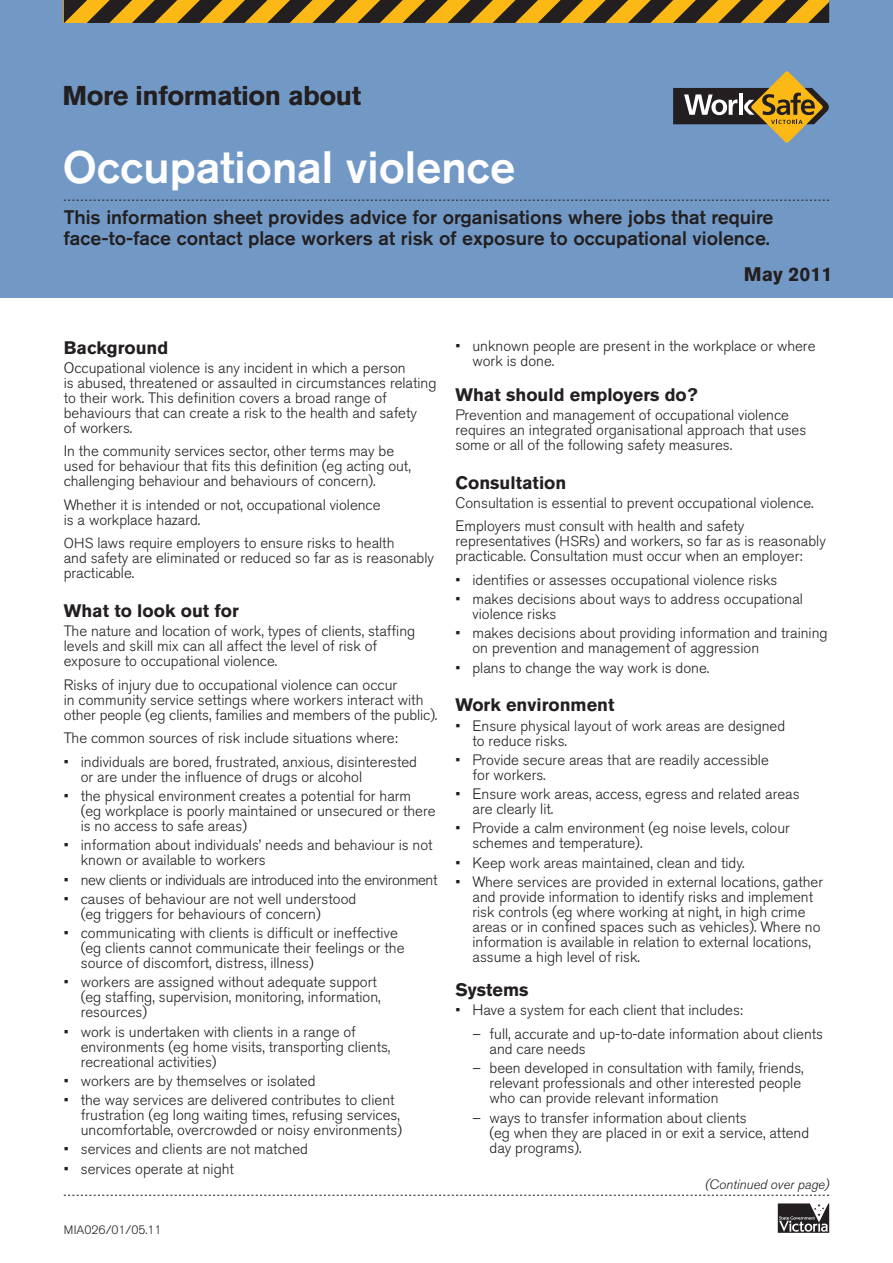
<style>
.page{position:relative;width:893px;height:1263px;background:#fff}
.page>*{position:absolute;margin:0;border:0;box-sizing:border-box;transform-origin:0 0}
.t1{font:500 45px "Akzidenz Grotesk BE";color:#fff}
.t2{font:700 27px "Akzidenz Grotesk BE";letter-spacing:-.02em;color:#231f20}
.t3{font:500 19.5px/20.2px "Akzidenz Grotesk BE";color:#231f20}
.t4{font:700 19.5px "Akzidenz Grotesk BE";color:#231f20}
.t5{font:700 18px "Akzidenz Grotesk BE";color:#231f20}
.t6{font:300 15px/15px "Akzidenz Grotesk BE";color:#231f20}
.t7{font:300 15px "Akzidenz Grotesk BE";letter-spacing:-.025em;color:#231f20}
.t8{font:italic 300 13.5px "Akzidenz Grotesk BE";color:#231f20}
.t9{font:300 12.15px "Akzidenz Grotesk BE";color:#231f20}
.s1{font-size:14.25px}
</style>
<div class="page">
<div style="left:0;top:0;width:893px;height:298px;background:#7299c6"></div>
<svg style="left:64px;top:1195px;width:765px;height:1px"></svg>
<svg style="left:778px;top:1203px;width:51px;height:30px;background:#605d5e"></svg>
<svg style="left:64px;top:0;width:765px;height:23px;background:#906c19"></svg>
<svg style="left:64px;top:200px;width:765px;height:1px"></svg>
<svg style="left:673px;top:71px;width:156px;height:72px"></svg>
<hr style="left:739px;top:93px;width:4px;height:22px;background:#fff">
<h2 class="t2" style="left:63px;top:80px;width:300px">More information about</h2>
<h1 class="t1" style="left:62px;top:139px;width:454px">Occupational violence</h1>
<h3 class="t3" style="left:64px;top:207px;width:711px">This information sheet provides advice for organisations where jobs that require face-to-face contact place workers at risk of exposure to occupational violence.</h3>
<h3 class="t4" style="left:744px;top:263px;width:90px">May 2011</h3>
<p class="t5" style="left:64px;top:337px;width:106px">Background</p>
<p class="t6" style="left:64px;top:361px;width:374px">Occupational violence is any incident in which a person<br>is abused, threatened or assaulted in circumstances relating to their work. This definition covers a broad range of behaviours that can create a risk to the health and safety<br>of workers.</p>
<p class="t6" style="left:64px;top:444px;width:349px">In the community services sector, other terms may be used for behaviour that fits this definition (eg acting out, challenging behaviour and behaviours of concern).</p>
<p class="t6" style="left:64px;top:498px;width:318px">Whether it is intended or not, occupational violence is a workplace hazard.</p>
<p class="t6" style="left:64px;top:536px;width:372px"><span class="s1">OHS</span> laws require employers to ensure risks to health<br>and safety are eliminated or reduced so far as is reasonably practicable.</p>
<p class="t5" style="left:64px;top:600px;width:177px">What to look out for</p>
<p class="t6" style="left:64px;top:624px;width:353px">The nature and location of work, types of clients, staffing levels and skill mix can all affect the level of risk of exposure to occupational violence.</p>
<p class="t6" style="left:64px;top:677px;width:375px">Risks of injury due to occupational violence can occur<br>in community service settings where workers interact with other people (eg clients, families and members of the public).</p>
<p class="t6" style="left:64px;top:731px;width:336px">The common sources of risk include situations where:</p>
<p class="t6" style="left:81px;top:754px;width:338px;text-indent:-17px">• individuals are bored, frustrated, anxious, disinterested or are under the influence of drugs or alcohol</p>
<p class="t6" style="left:81px;top:789px;width:356px;text-indent:-17px">• the physical environment creates a potential for harm<br>(eg workplace is poorly maintained or unsecured or there is no access to safe areas)</p>
<p class="t6" style="left:81px;top:838px;width:353px;text-indent:-17px">• information about individuals’ needs and behaviour is not known or available to workers</p>
<p class="t7" style="left:64px;top:871px;width:375px">• new clients or individuals are introduced into the environment</p>
<p class="t6" style="left:81px;top:891px;width:277px;text-indent:-17px">• causes of behaviour are not well understood (eg triggers for behaviours of concern)</p>
<p class="t6" style="left:81px;top:926px;width:325px;text-indent:-17px">• communicating with clients is difficult or ineffective (eg clients cannot communicate their feelings or the source of discomfort, distress, illness)</p>
<p class="t6" style="left:81px;top:975px;width:301px;text-indent:-17px">• workers are assigned without adequate support (eg staffing, supervision, monitoring, information, resources)</p>
<p class="t6" style="left:81px;top:1024px;width:311px;text-indent:-17px">• work is undertaken with clients in a range of environments (eg home visits, transporting clients, recreational activities)</p>
<p class="t6" style="left:64px;top:1073px;width:253px">• workers are by themselves or isolated</p>
<p class="t6" style="left:81px;top:1093px;width:323px;text-indent:-17px">• the way services are delivered contributes to client frustration (eg long waiting times, refusing services, uncomfortable, overcrowded or noisy environments)</p>
<p class="t6" style="left:64px;top:1142px;width:246px">• services and clients are not matched</p>
<p class="t6" style="left:64px;top:1161px;width:172px">• services operate at night</p>
<p class="t9" style="left:64px;top:1223px;width:99px">MIA026/01/05.11</p>
<p class="t6" style="left:472px;top:339px;width:344px;text-indent:-17px">• unknown people are present in the workplace or where work is done.</p>
<p class="t5" style="left:455px;top:384px;width:244px">What should employers do?</p>
<p class="t6" style="left:455px;top:408px;width:352px">Prevention and management of occupational violence requires an integrated organisational approach that uses some or all of the following safety measures.</p>
<p class="t5" style="left:455px;top:472px;width:112px">Consultation</p>
<p class="t6" style="left:455px;top:491px;width:360px;line-height:23.5px">Consultation is essential to prevent occupational violence.<br>Employers must consult with health and safety</p>
<p class="t6" style="left:455px;top:534px;width:372px">representatives (<span class="s1">HSR</span>s) and workers, so far as is reasonably practicable. Consultation must occur when an employer:</p>
<p class="t6" style="left:455px;top:573px;width:323px">• identifies or assesses occupational violence risks</p>
<p class="t6" style="left:472px;top:592px;width:332px;text-indent:-17px">• makes decisions about ways to address occupational violence risks</p>
<p class="t6" style="left:472px;top:626px;width:357px;text-indent:-17px">• makes decisions about providing information and training on prevention and management of aggression</p>
<p class="t6" style="left:455px;top:660px;width:255px">• plans to change the way work is done.</p>
<p class="t5" style="left:455px;top:695px;width:160px">Work environment</p>
<p class="t6" style="left:472px;top:718px;width:314px;text-indent:-17px">• Ensure physical layout of work areas are designed to reduce risks.</p>
<p class="t6" style="left:472px;top:752px;width:298px;text-indent:-17px">• Provide secure areas that are readily accessible for workers.</p>
<p class="t6" style="left:472px;top:787px;width:329px;text-indent:-17px">• Ensure work areas, access, egress and related areas are clearly lit.</p>
<p class="t6" style="left:472px;top:821px;width:319px;text-indent:-17px">• Provide a calm environment (eg noise levels, colour schemes and temperature).</p>
<p class="t6" style="left:455px;top:855px;width:291px">• Keep work areas maintained, clean and tidy.</p>
<p class="t6" style="left:472px;top:874px;width:352px;text-indent:-17px">• Where services are provided in external locations, gather and provide information to identify risks and implement risk controls (eg where working at night, in high crime areas or in confined spaces such as vehicles). Where no information is available in relation to external locations, assume a high level of risk.</p>
<p class="t5" style="left:455px;top:979px;width:75px">Systems</p>
<p class="t6" style="left:455px;top:1003px;width:289px">• Have a system for each client that includes:</p>
<p class="t6" style="left:489px;top:1026px;width:335px;text-indent:-17px">– full, accurate and up-to-date information about clients and care needs</p>
<p class="t6" style="left:489px;top:1061px;width:316px;text-indent:-17px">– been developed in consultation with family, friends, relevant professionals and other interested people who can provide relevant information</p>
<p class="t6" style="left:489px;top:1110px;width:321px;text-indent:-17px">– ways to transfer information about clients<br>(eg when they are placed in or exit a service, attend day programs).</p>
<p class="t8" style="left:705px;top:1177px;width:126px">(Continued over page)</p>
</div>
